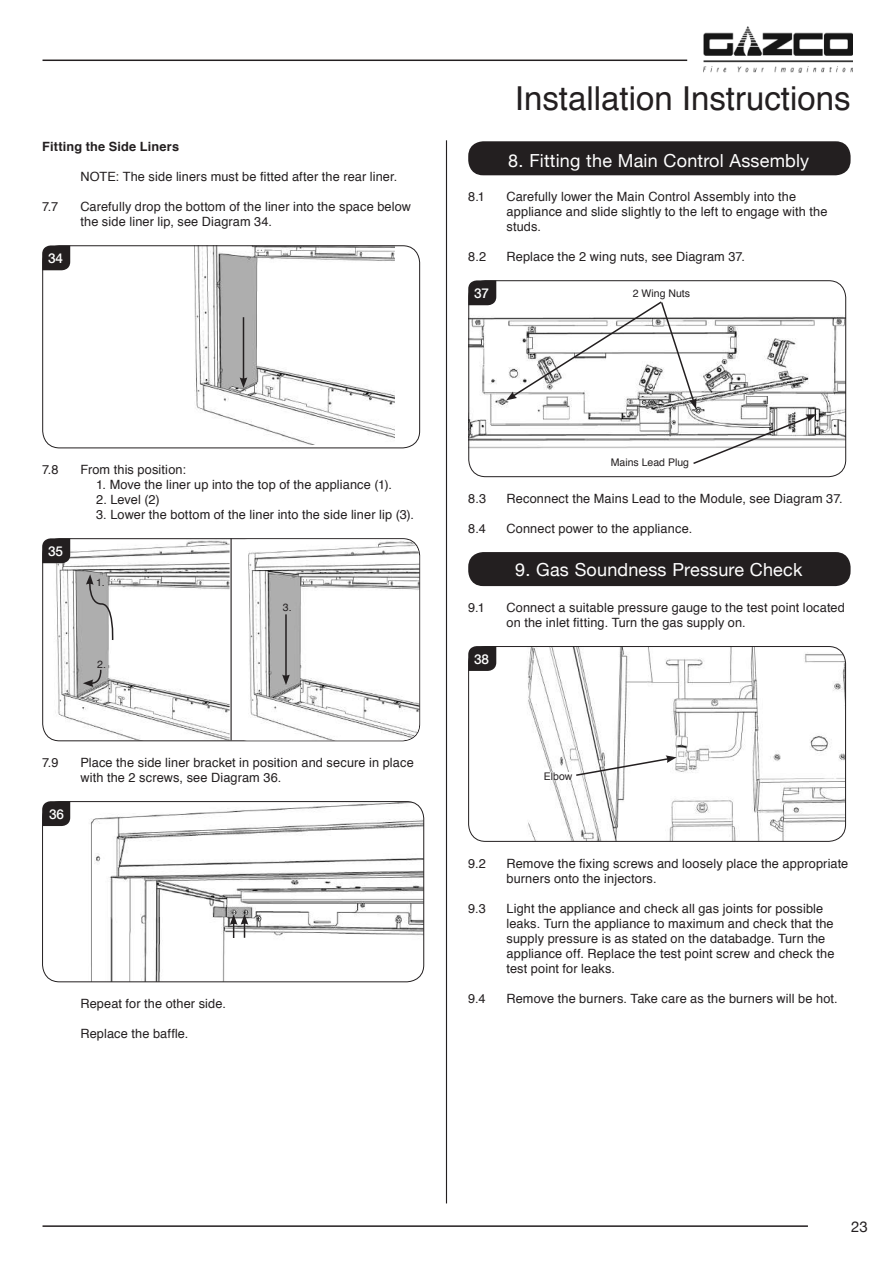
<style>
.page{position:relative;width:893px;height:1263px;background:#fff}
.page>*{position:absolute;margin:0;border:0;box-sizing:border-box;transform-origin:0 0}
.t1{font:33px "Helvetica";color:#231f20}
.t2{font:18px "Helvetica Neue";letter-spacing:.01em;color:#fff}
.t3{font:15px "Helvetica Neue";color:#231f20}
.t4{font:500 13.5px "Helvetica Neue";color:#fff}
.t5{font:12.75px/15px "Helvetica";letter-spacing:.01em;color:#231f20}
.t6{font:700 12.75px "Helvetica";letter-spacing:.015em;color:#231f20}
.t7{font:10.5px "Helvetica";color:#231f20}
</style>
<div class="page">
<hr style="left:43px;top:1225px;width:765px;height:2px;background:#231f20">
<hr style="left:446px;top:140px;width:1px;height:1063px;background:#231f20">
<hr style="left:43px;top:60px;width:644px;height:1px;background:#231f20">
<img style="left:704px;top:27px;width:149px;height:45px">
<img style="left:194px;top:247px;width:200px;height:197px">
<div style="left:42px;top:245px;width:378px;height:203px;border:1px solid #231f20;border-radius:17px"></div>
<svg style="left:42px;top:245px;width:28px;height:25px"></svg>
<hr style="left:243px;top:317px;width:1px;height:63px;background:#231f20">
<svg style="left:240px;top:377px;width:7px;height:11px"></svg>
<img style="left:43px;top:539px;width:376px;height:202px">
<div style="left:42px;top:538px;width:378px;height:203px;border:1px solid #231f20;border-radius:17px"></div>
<svg style="left:42px;top:538px;width:28px;height:25px"></svg>
<hr style="left:231px;top:538px;width:1px;height:202px;background:#231f20">
<svg style="left:86px;top:574px;width:30px;height:67px"></svg>
<hr style="left:285px;top:614px;width:2px;height:63px;background:#231f20">
<svg style="left:282px;top:674px;width:8px;height:11px"></svg>
<svg style="left:83px;top:668px;width:19px;height:19px"></svg>
<img style="left:43px;top:801px;width:381px;height:181px">
<div style="left:42px;top:801px;width:382px;height:181px;border:1px solid #231f20;border-radius:17px"></div>
<svg style="left:42px;top:801px;width:28px;height:25px"></svg>
<svg style="left:230px;top:914px;width:18px;height:24px"></svg>
<div style="left:468px;top:141px;width:383px;height:34px;background:#231f20;border-radius:15px"></div>
<img style="left:470px;top:316px;width:374px;height:133px">
<div style="left:468px;top:280px;width:378px;height:197px;border:1px solid #231f20;border-radius:17px"></div>
<svg style="left:468px;top:280px;width:28px;height:25px"></svg>
<svg style="left:506px;top:301px;width:311px;height:163px"></svg>
<div style="left:468px;top:552px;width:383px;height:34px;background:#231f20;border-radius:15px"></div>
<img style="left:528px;top:646px;width:317px;height:195px">
<div style="left:468px;top:646px;width:378px;height:196px;border:1px solid #231f20;border-radius:17px"></div>
<svg style="left:468px;top:646px;width:28px;height:25px"></svg>
<div style="left:544px;top:772px;width:28px;height:7px;background:#fff"></div>
<svg style="left:574px;top:755px;width:103px;height:22px"></svg>
<p class="t6" style="left:42px;top:137px;width:138px">Fitting the Side Liners</p>
<p class="t5" style="left:80px;top:170px;width:318px">NOTE: The side liners must be fitted after the rear liner.</p>
<p class="t5" style="left:42px;top:200px;width:18px">7.7</p>
<p class="t5" style="left:80px;top:200px;width:332px">Carefully drop the bottom of the liner into the space below the side liner lip, see Diagram 34.</p>
<p class="t4" style="left:48px;top:247px;width:17px">34</p>
<h1 class="t1" style="left:515px;top:73px;width:337px">Installation Instructions</h1>
<h2 class="t2" style="left:508px;top:145px;width:302px">8. Fitting the Main Control Assembly</h2>
<p class="t5" style="left:468px;top:190px;width:18px">8.1</p>
<p class="t5" style="left:506px;top:190px;width:322px">Carefully lower the Main Control Assembly into the appliance and slide slightly to the left to engage with the studs.</p>
<p class="t5" style="left:468px;top:250px;width:20px">8.2</p>
<p class="t5" style="left:506px;top:250px;width:240px">Replace the 2 wing nuts, see Diagram 37.</p>
<p class="t4" style="left:474px;top:282px;width:17px">37</p>
<p class="t7" style="left:633px;top:285px;width:59px">2 Wing Nuts</p>
<p class="t5" style="left:42px;top:463px;width:18px">7.8</p>
<p class="t5" style="left:80px;top:463px;width:107px">From this position:</p>
<p class="t5" style="left:96px;top:478px;width:297px">1. Move the liner up into the top of the appliance (1).</p>
<p class="t5" style="left:96px;top:493px;width:65px">2. Level (2)</p>
<p class="t5" style="left:96px;top:508px;width:319px">3. Lower the bottom of the liner into the side liner lip (3).</p>
<p class="t4" style="left:48px;top:540px;width:17px">35</p>
<p class="t7" style="left:96px;top:574px;width:10px">1.</p>
<p class="t7" style="left:97px;top:656px;width:10px">2.</p>
<p class="t7" style="left:283px;top:599px;width:10px">3.</p>
<p class="t5" style="left:42px;top:755px;width:18px">7.9</p>
<p class="t5" style="left:80px;top:755px;width:335px">Place the side liner bracket in position and secure in place with the 2 screws, see Diagram 36.</p>
<p class="t4" style="left:49px;top:803px;width:17px">36</p>
<p class="t5" style="left:80px;top:996px;width:147px">Repeat for the other side.</p>
<p class="t5" style="left:80px;top:1026px;width:110px">Replace the baffle.</p>
<p class="t7" style="left:611px;top:454px;width:80px">Mains Lead Plug</p>
<p class="t5" style="left:468px;top:491px;width:19px">8.3</p>
<p class="t5" style="left:506px;top:491px;width:338px">Reconnect the Mains Lead to the Module, see Diagram 37.</p>
<p class="t5" style="left:468px;top:521px;width:19px">8.4</p>
<p class="t5" style="left:506px;top:521px;width:187px">Connect power to the appliance.</p>
<h2 class="t2" style="left:515px;top:554px;width:289px">9. Gas Soundness Pressure Check</h2>
<p class="t5" style="left:468px;top:600px;width:18px">9.1</p>
<p class="t5" style="left:506px;top:600px;width:340px">Connect a suitable pressure gauge to the test point located on the inlet fitting. Turn the gas supply on.</p>
<p class="t4" style="left:474px;top:648px;width:17px">38</p>
<p class="t7" style="left:544px;top:768px;width:30px">Elbow</p>
<p class="t5" style="left:468px;top:856px;width:19px">9.2</p>
<p class="t5" style="left:506px;top:856px;width:343px">Remove the fixing screws and loosely place the appropriate burners onto the injectors.</p>
<p class="t5" style="left:468px;top:901px;width:19px">9.3</p>
<p class="t5" style="left:506px;top:901px;width:329px">Light the appliance and check all gas joints for possible leaks. Turn the appliance to maximum and check that the supply pressure is as stated on the databadge. Turn the appliance off. Replace the test point screw and check the test point for leaks.</p>
<p class="t5" style="left:468px;top:991px;width:19px">9.4</p>
<p class="t5" style="left:506px;top:991px;width:333px">Remove the burners. Take care as the burners will be hot.</p>
<p class="t3" style="left:851px;top:1214px;width:18px">23</p>
</div>
